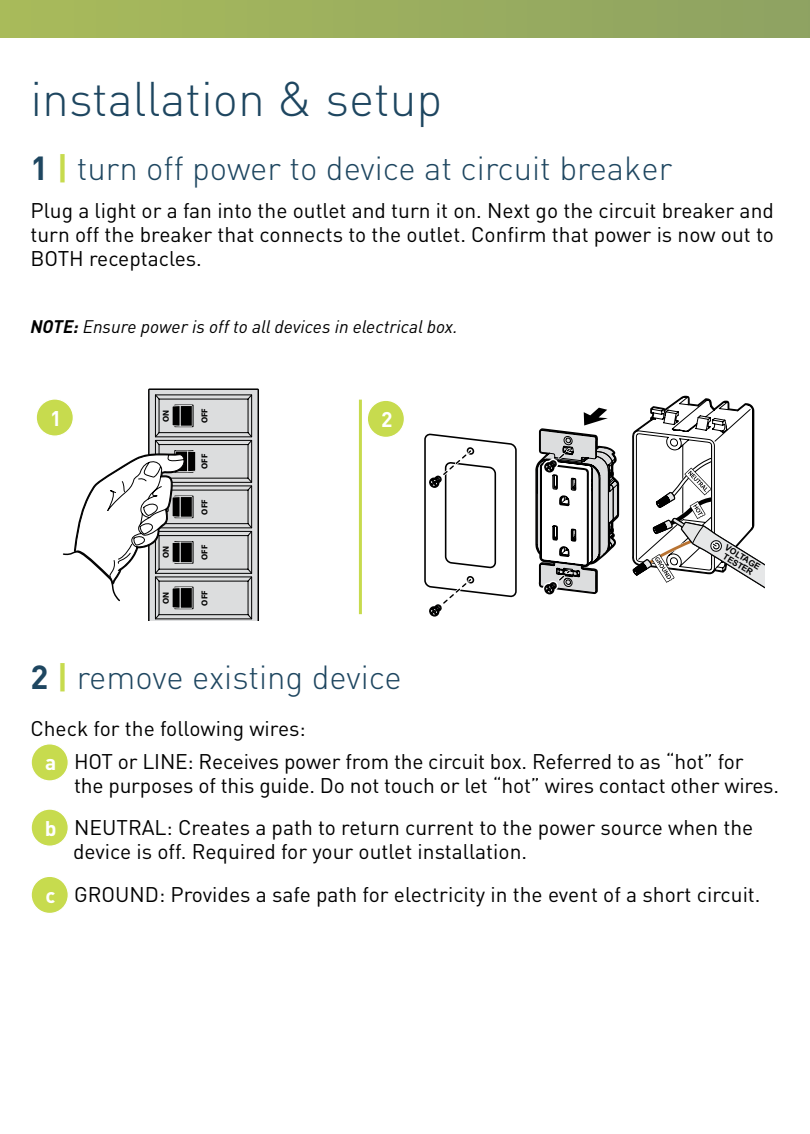
<style>
.page{position:relative;width:810px;height:1134px;background:#fff}
.page>*{position:absolute;margin:0;border:0;box-sizing:border-box;transform-origin:0 0}
.t1{font:300 48px "DIN Pro";color:#1e4660}
.t2{font:300 33px "DIN Pro";color:#1e4660}
.t3{font:21px/24px "DIN Pro";color:#000}
.t4{font:700 21px "DIN Pro";color:#fff}
.t5{font:italic 18px "DIN Pro";color:#000}
.t6{font:700 8.7px "Myriad Pro";color:#000}
.t7{font:700 8.4px/8.4px "Arial";color:#000;text-align:center}
.s1{font-weight:700}
.s2{font-weight:700;color:#c7db4e}
.s3{font-weight:700;color:#fff}
</style>
<div class="page">
<div style="left:0;top:0;width:810px;height:38px;background:#9bae5f"></div>
<div style="left:31px;top:744px;width:37px;height:37px;background:#c7db4e;border-radius:50%"></div>
<div style="left:30px;top:743px;width:39px;height:39px;border:1px solid #fff;border-radius:50%"></div>
<div style="left:31px;top:809px;width:37px;height:37px;background:#c7db4e;border-radius:50%"></div>
<div style="left:30px;top:808px;width:39px;height:39px;border:1px solid #fff;border-radius:50%"></div>
<div style="left:31px;top:876px;width:37px;height:37px;background:#c7db4e;border-radius:50%"></div>
<div style="left:30px;top:876px;width:39px;height:38px;border:1px solid #fff;border-radius:50%"></div>
<hr style="left:359px;top:400px;width:3px;height:214px;background:#c7db4e">
<div style="left:36px;top:399px;width:37px;height:37px;background:#c7db4e;border-radius:50%"></div>
<div style="left:36px;top:398px;width:38px;height:39px;border:1px solid #fff;border-radius:50%"></div>
<div style="left:367px;top:400px;width:37px;height:37px;background:#c7db4e;border-radius:50%"></div>
<div style="left:367px;top:400px;width:38px;height:38px;border:1px solid #fff;border-radius:50%"></div>
<svg style="left:62px;top:388px;width:197px;height:232px"></svg>
<svg style="left:535px;top:408px;width:84px;height:187px"></svg>
<svg style="left:424px;top:433px;width:93px;height:184px"></svg>
<svg style="left:632px;top:396px;width:132px;height:192px"></svg>
<h1 class="t1" style="left:30px;top:66px;width:414px">installation &amp; setup</h1>
<h2 class="t2" style="left:30px;top:146px;width:643px"><span class="s1">1</span> <span class="s2">|</span> turn off power to device at circuit breaker</h2>
<p class="t3" style="left:30px;top:197px;width:745px;text-align:justify">Plug a light or a fan into the outlet and turn it on. Next go the circuit breaker and turn off the breaker that connects to the outlet. Confirm that power is now out to BOTH receptacles.</p>
<p class="t5" style="left:30px;top:315px;width:429px"><span class="s1">NOTE:</span> Ensure power is off to all devices in electrical box.</p>
<p class="t6" style="left:160px;top:422px;width:14px;rotate:-90deg">ON</p>
<p class="t6" style="left:199px;top:423px;width:17px;rotate:-90deg">OFF</p>
<p class="t4" style="left:50px;top:404px;width:13px">1</p>
<p class="t4" style="left:381px;top:405px;width:13px">2</p>
<p class="t6" style="left:199px;top:469px;width:17px;rotate:-90deg">OFF</p>
<p class="t6" style="left:160px;top:513px;width:14px;rotate:-90deg">ON</p>
<p class="t6" style="left:199px;top:515px;width:17px;rotate:-90deg">OFF</p>
<p class="t6" style="left:160px;top:558px;width:14px;rotate:-90deg">ON</p>
<p class="t6" style="left:199px;top:560px;width:17px;rotate:-90deg">OFF</p>
<p class="t6" style="left:160px;top:604px;width:14px;rotate:-90deg">ON</p>
<p class="t6" style="left:199px;top:606px;width:17px;rotate:-90deg">OFF</p>
<p class="t7" style="left:728px;top:543px;width:41px;rotate:32deg">VOLTAGE<br>TESTER</p>
<h2 class="t2" style="left:30px;top:655px;width:373px"><span class="s1">2</span> <span class="s2">|</span> remove existing device</h2>
<p class="t3" style="left:45px;top:711px;width:700px;line-height:33.3px;text-indent:-15px">Check for the following wires:<br><span class="s3">a</span> HOT or LINE: Receives power from the circuit box. Referred to as “hot” for</p>
<p class="t3" style="left:45px;top:763px;width:736px;line-height:42.3px;text-indent:29px">the purposes of this guide. Do not touch or let “hot” wires contact other wires. <span class="s3">b</span> NEUTRAL: Creates a path to return current to the power source when the</p>
<p class="t3" style="left:46px;top:830px;width:717px;line-height:42.3px;text-indent:28px">device is off. Required for your outlet installation.<br><span class="s3">c</span> GROUND: Provides a safe path for electricity in the event of a short circuit.</p>
</div>
